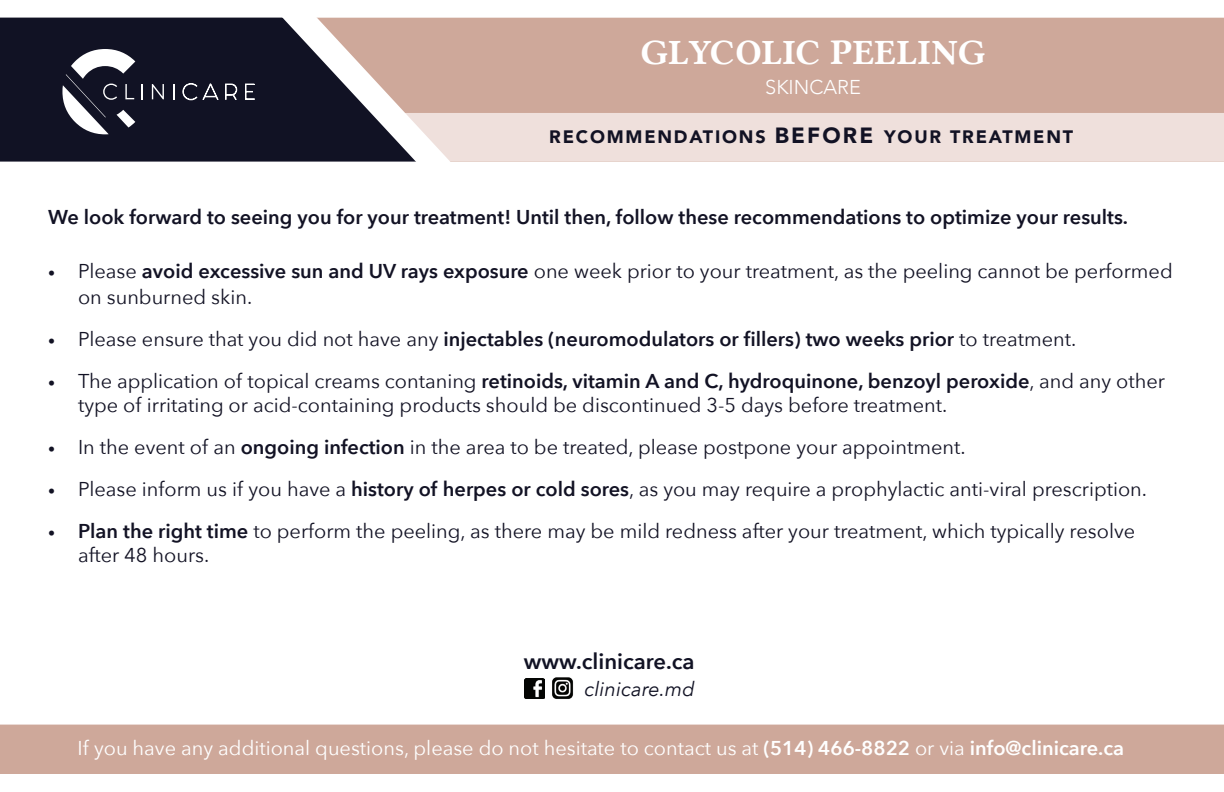
<style>
.page{position:relative;width:1224px;height:792px;background:#fff}
.page>*{position:absolute;margin:0;border:0;box-sizing:border-box;transform-origin:0 0}
.t1{font:36px "Lin Libertine B";color:#fff}
.t2{font:600 22px "Avenir Next";color:#111224}
.t3{font:20px/24px "Avenir Next";color:#121224}
.t4{font:600 20px "Avenir Next";color:#121224}
.t5{font:20px "Avenir Next";color:#fff}
.t6{font:italic 20px "Avenir Next";color:#111224}
.t7{font:300 20px "Avenir";color:#fff}
.t8{font:900 18px "Avenir";letter-spacing:.1em;color:#121224}
.s1{font-size:22px}
.s2{font-size:14px}
.s3{font-weight:600}
.s4{font-weight:400;font-size:14px}
.s5{font-weight:400}
</style>
<div class="page">
<div style="left:0;top:18px;width:279px;height:144px;background:#111224"></div>
<div style="left:454px;top:18px;width:770px;height:95px;background:#cea89a"></div>
<div style="left:454px;top:113px;width:770px;height:49px;background:#efe0dc"></div>
<svg style="left:279px;top:17px;width:175px;height:145px"></svg>
<svg style="left:141px;top:84px;width:2px;height:15px"></svg>
<svg style="left:152px;top:84px;width:12px;height:15px"></svg>
<svg style="left:173px;top:84px;width:2px;height:15px"></svg>
<svg style="left:182px;top:83px;width:37px;height:17px"></svg>
<svg style="left:225px;top:84px;width:12px;height:16px"></svg>
<svg style="left:245px;top:84px;width:10px;height:16px"></svg>
<svg style="left:62px;top:49px;width:73px;height:85px"></svg>
<div style="left:0;top:725px;width:1224px;height:49px;background:#cea89a"></div>
<img style="left:525px;top:678px;width:20px;height:20px">
<img style="left:552px;top:677px;width:22px;height:22px">
<h1 class="t1" style="left:641px;top:27px;width:346px">GLYCOLIC PEELING</h1>
<p class="t7" style="left:765px;top:75px;width:97px">SKINCARE</p>
<p class="t8" style="left:549px;top:121px;width:525px">RECOMMENDATIONS <span class="s1">BEFORE</span> YOUR TREATMENT</p>
<p class="t4" style="left:48px;top:200px;width:1082px">We look forward to seeing you for your treatment! Until then, follow these recommendations to optimize your results.</p>
<p class="t3" style="left:78px;top:257px;width:1096px;line-height:26px;text-indent:-30px"><span class="s2">•</span> Please <span class="s3">avoid excessive sun and UV rays exposure</span> one week prior to your treatment, as the peeling cannot be performed on sunburned skin.</p>
<p class="t4" style="left:48px;top:322px;width:1030px"><span class="s4">•</span> <span class="s5">Please ensure that you did not have any</span> injectables (neuromodulators or fillers) two weeks prior <span class="s5">to treatment.</span></p>
<p class="t3" style="left:78px;top:368px;width:1089px;text-indent:-30px"><span class="s2">•</span> The application of topical creams contaning <span class="s3">retinoids, vitamin A and C, hydroquinone, benzoyl peroxide</span>, and any other type of irritating or acid-containing products should be discontinued 3-5 days before treatment.</p>
<p class="t3" style="left:48px;top:434px;width:919px"><span class="s2">•</span> In the event of an <span class="s3">ongoing infection</span> in the area to be treated, please postpone your appointment.</p>
<p class="t3" style="left:48px;top:476px;width:1101px"><span class="s2">•</span> Please inform us if you have a <span class="s3">history of herpes or cold sores</span>, as you may require a prophylactic anti-viral prescription.</p>
<p class="t3" style="left:78px;top:518px;width:1059px;text-indent:-30px"><span class="s2">•</span> <span class="s3">Plan the right time</span> to perform the peeling, as there may be mild redness after your treatment, which typically resolve after 48 hours.</p>
<p class="t2" style="left:524px;top:643px;width:172px">www.clinicare.ca</p>
<p class="t6" style="left:584px;top:673px;width:112px">clinicare.md</p>
<p class="t5" style="left:77px;top:731px;width:1048px">If you have any additional questions, please do not hesitate to contact us at <span class="s3">(514) 466-8822</span> or via <span class="s3">info@clinicare.ca</span></p>
</div>
